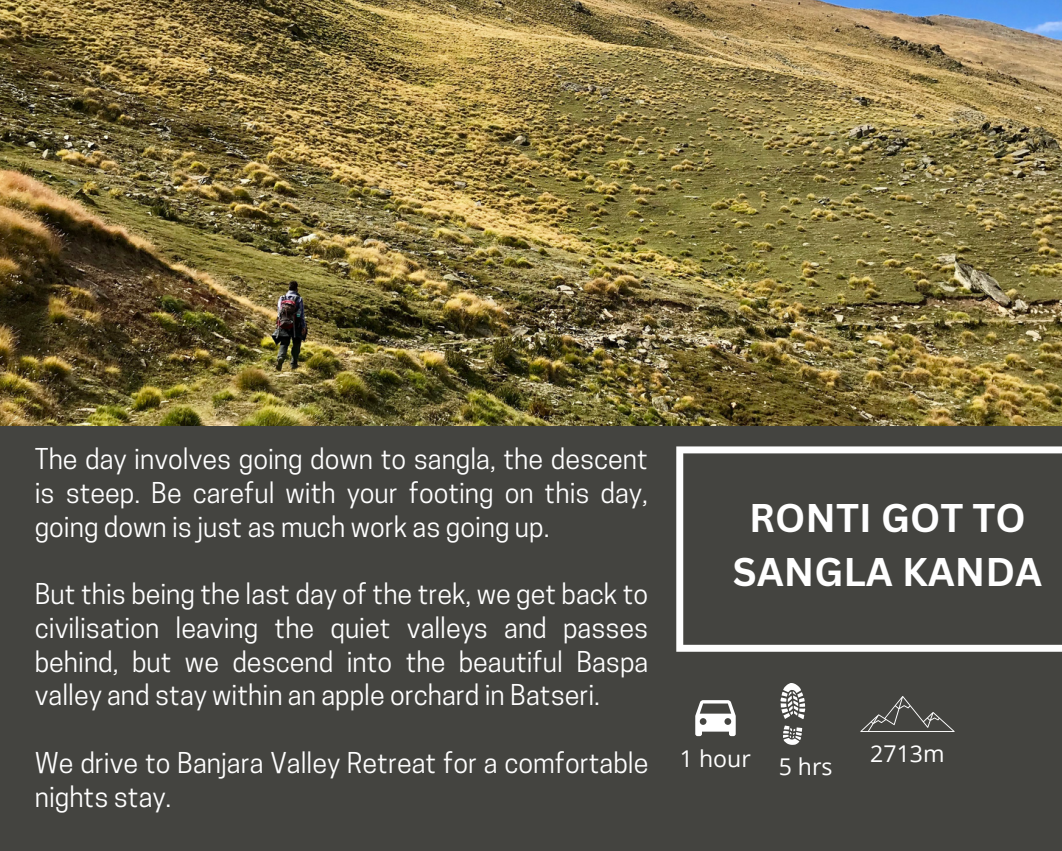
<style>
.page{position:relative;width:1062px;height:851px;background:#fff}
.page>*{position:absolute;margin:0;border:0;box-sizing:border-box;transform-origin:0 0}
.t1{font:700 39px/54px "Canva Sans";color:#fff;text-align:center}
.t2{font:27px/33.8px "Cooper Hewitt";color:#fff;text-align:justify}
.t3{font:23.1px "Open Sans";color:#fff}
</style>
<div class="page">
<div style="left:0;top:0;width:1062px;height:850px;background:#444440"></div>
<svg style="left:676px;top:446px;width:386px;height:205px"></svg>
<img style="left:0;top:0;width:1062px;height:425px">
<svg style="left:860px;top:696px;width:95px;height:36px"></svg>
<svg style="left:781px;top:683px;width:24px;height:36px"></svg>
<svg style="left:783px;top:725px;width:19px;height:19px"></svg>
<svg style="left:695px;top:700px;width:41px;height:36px"></svg>
<p class="t2" style="left:35px;top:445px;width:615px">The day involves going down to sangla, the descent is steep. Be careful with your footing on this day, going down is just as much work as going up.</p>
<p class="t2" style="left:35px;top:580px;width:615px">But this being the last day of the trek, we get back to civilisation leaving the quiet valleys and passes behind, but we descend into the beautiful Baspa valley and stay within an apple orchard in Batseri.</p>
<p class="t2" style="left:35px;top:749px;width:615px">We drive to Banjara Valley Retreat for a comfortable nights stay.</p>
<p class="t3" style="left:870px;top:737px;width:76px">2713m</p>
<p class="t1" style="left:733px;top:490px;width:311px">RONTI GOT TO<br>SANGLA KANDA</p>
<p class="t3" style="left:680px;top:741px;width:72px">1 hour</p>
<p class="t3" style="left:779px;top:750px;width:55px">5 hrs</p>
</div>
